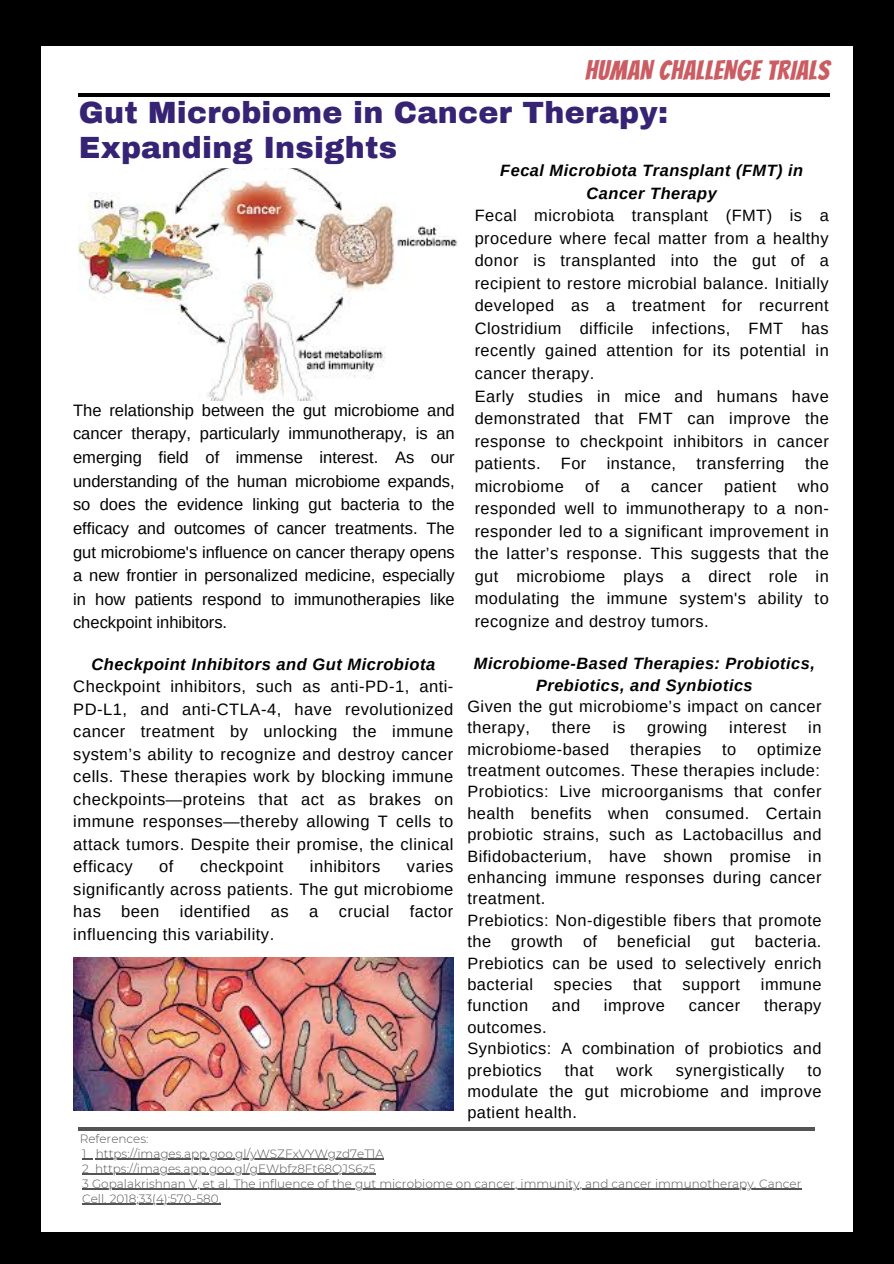
<style>
.page{position:relative;width:894px;height:1264px;background:#fff}
.page>*{position:absolute;margin:0;border:0;box-sizing:border-box;transform-origin:0 0}
.t1{font:900 30px/34.8px "Archivo";letter-spacing:.01em;color:#362374}
.t2{font:27px "Bangers";letter-spacing:.025em;color:#cb5c62}
.t3{font:16.5px/22.5px "Arimo";letter-spacing:.03em;color:#000;text-align:justify}
.t4{font:16.35px/22.5px "Arimo";letter-spacing:.03em;color:#000}
.t5{font:italic 700 16.35px/22.5px "Arimo";letter-spacing:.03em;color:#000;text-align:center}
.t6{font:300 12px "Montserrat";color:#545454}
.s1{font-weight:700;font-style:italic}
</style>
<div class="page">
<div style="left:0;top:0;width:893px;height:1263px;background:#000"></div>
<div style="left:42px;top:47px;width:809px;height:1184px;background:#fff"></div>
<hr style="left:79px;top:1127px;width:735px;height:3px;background:#545454">
<hr style="left:79px;top:93px;width:750px;height:3px;background:#000">
<img style="left:79px;top:168px;width:378px;height:232px">
<img style="left:73px;top:957px;width:380px;height:153px">
<hr style="left:96px;top:1158px;width:288px;height:1px;background:#545454">
<svg style="left:82px;top:1173px;width:13px;height:1px"></svg>
<hr style="left:95px;top:1173px;width:280px;height:1px;background:#545454">
<hr style="left:82px;top:1188px;width:719px;height:1px;background:#545454">
<hr style="left:82px;top:1203px;width:139px;height:1px;background:#545454">
<h3 class="t2" style="left:585px;top:56px;width:245px">HUMAN CHALLENGE TRIALS</h3>
<p class="t1" style="left:79px;top:95px;width:590px">Gut Microbiome in Cancer Therapy:<br>Expanding Insights</p>
<p class="t5" style="left:500px;top:159px;width:304px">Fecal Microbiota Transplant (FMT) in<br>Cancer Therapy</p>
<p class="t4" style="left:474px;top:204px;width:355px">Fecal microbiota transplant (FMT) is a procedure where fecal matter from a healthy donor is transplanted into the gut of a recipient to restore microbial balance. Initially developed as a treatment for recurrent Clostridium difficile infections, FMT has recently gained attention for its potential in cancer therapy.<br>Early studies in mice and humans have demonstrated that FMT can improve the response to checkpoint inhibitors in cancer patients. For instance, transferring the microbiome</p>
<p class="t3" style="left:73px;top:398px;width:383px;line-height:23.7px">The relationship between the gut microbiome and cancer therapy, particularly immunotherapy, is an emerging field of immense interest. As our understanding of the human microbiome expands, so does the evidence linking gut bacteria to the efficacy and outcomes of cancer treatments. The gut microbiome's influence on cancer therapy opens a new frontier in personalized medicine, especially in how patients respond to immunotherapies like checkpoint inhibitors.</p>
<p class="t4" style="left:474px;top:474px;width:355px;text-align:justify;text-indent:323px">who responded well to immunotherapy to a non&shy;responder led to a significant improvement in the latter’s response. This suggests that the gut microbiome plays a direct role in modulating the immune system's ability to recognize and destroy tumors.</p>
<p class="t5" style="left:474px;top:653px;width:342px;line-height:21.3px">Microbiome-Based Therapies: Probiotics,<br>Prebiotics, and Synbiotics</p>
<p class="t4" style="left:467px;top:695px;width:355px;line-height:21.3px">Given the gut microbiome’s impact on cancer therapy,</p>
<p class="t4" style="left:585px;top:474px;width:16px">of</p>
<p class="t4" style="left:620px;top:474px;width:11px">a</p>
<p class="t4" style="left:651px;top:474px;width:53px">cancer</p>
<p class="t4" style="left:724px;top:474px;width:54px">patient</p>
<p class="t3" style="left:73px;top:652px;width:381px;text-align:left;text-indent:18px"><span class="s1">Checkpoint Inhibitors and Gut Microbiota </span>Checkpoint inhibitors, such as anti-PD-1, anti-PD-L1, and anti-CTLA-4, have revolutionized cancer treatment by unlocking the immune system’s ability to recognize and destroy cancer cells. These therapies work by blocking immune checkpoints—proteins that act as brakes on immune responses—thereby allowing T cells to attack tumors. Despite their promise, the clinical efficacy</p>
<p class="t4" style="left:551px;top:716px;width:41px">there</p>
<p class="t4" style="left:612px;top:716px;width:14px">is</p>
<p class="t4" style="left:647px;top:716px;width:62px">growing</p>
<p class="t4" style="left:729px;top:716px;width:58px">interest</p>
<p class="t4" style="left:808px;top:716px;width:15px">in</p>
<p class="t4" style="left:467px;top:737px;width:143px">microbiome-based</p>
<p class="t4" style="left:630px;top:737px;width:73px">therapies</p>
<p class="t4" style="left:722px;top:737px;width:16px">to</p>
<p class="t4" style="left:467px;top:738px;width:355px;line-height:21.3px;text-indent:290px">optimize treatment outcomes. These therapies include:<br>Probiotics: Live microorganisms that confer health benefits when consumed. Certain probiotic strains, such as Lactobacillus and Bifidobacterium, have shown promise in enhancing immune responses during cancer treatment.<br>Prebiotics: Non-digestible fibers that promote the growth of beneficial gut bacteria.<br>Prebiotics can be used to selectively enrich bacterial</p>
<p class="t3" style="left:73px;top:855px;width:381px;text-indent:333px">varies significantly across patients. The gut microbiome has been identified as a crucial factor influencing this variability.</p>
<p class="t3" style="left:159px;top:855px;width:16px">of</p>
<p class="t3" style="left:200px;top:855px;width:85px">checkpoint</p>
<p class="t3" style="left:310px;top:855px;width:72px">inhibitors</p>
<p class="t4" style="left:553px;top:973px;width:60px">species</p>
<p class="t4" style="left:633px;top:973px;width:30px">that</p>
<p class="t4" style="left:682px;top:973px;width:59px">support</p>
<p class="t4" style="left:760px;top:973px;width:62px">immune</p>
<p class="t4" style="left:467px;top:994px;width:62px">function</p>
<p class="t4" style="left:551px;top:994px;width:30px">and</p>
<p class="t4" style="left:603px;top:994px;width:63px">improve</p>
<p class="t4" style="left:688px;top:994px;width:53px">cancer</p>
<p class="t4" style="left:763px;top:994px;width:59px">therapy</p>
<p class="t4" style="left:467px;top:1016px;width:355px;line-height:21.3px">outcomes.<br>Synbiotics: A combination of probiotics and prebiotics</p>
<p class="t4" style="left:564px;top:1058px;width:30px">that</p>
<p class="t4" style="left:616px;top:1058px;width:37px">work</p>
<p class="t4" style="left:675px;top:1058px;width:110px">synergistically</p>
<p class="t4" style="left:467px;top:1059px;width:355px;line-height:21.3px;text-align:justify;text-indent:340px">to modulate the gut microbiome and improve patient health.</p>
<h3 class="t6" style="left:80px;top:1130px;width:70px">References:</h3>
<h3 class="t6" style="left:82px;top:1146px;width:6px">1</h3>
<p class="t6" style="left:96px;top:1146px;width:289px">https://images.app.goo.gl/yWSZFxVYWgzd7eT1A</p>
<p class="t6" style="left:82px;top:1161px;width:8px">2</p>
<h3 class="t6" style="left:95px;top:1161px;width:282px">https://images.app.goo.gl/gEWbfz8Ft68QJS6z5</h3>
<p class="t6" style="left:82px;top:1176px;width:720px">3 Gopalakrishnan V, et al. The influence of the gut microbiome on cancer, immunity, and cancer immunotherapy. Cancer</p>
<p class="t6" style="left:82px;top:1191px;width:140px">Cell. 2018;33(4):570-580.</p>
</div>
